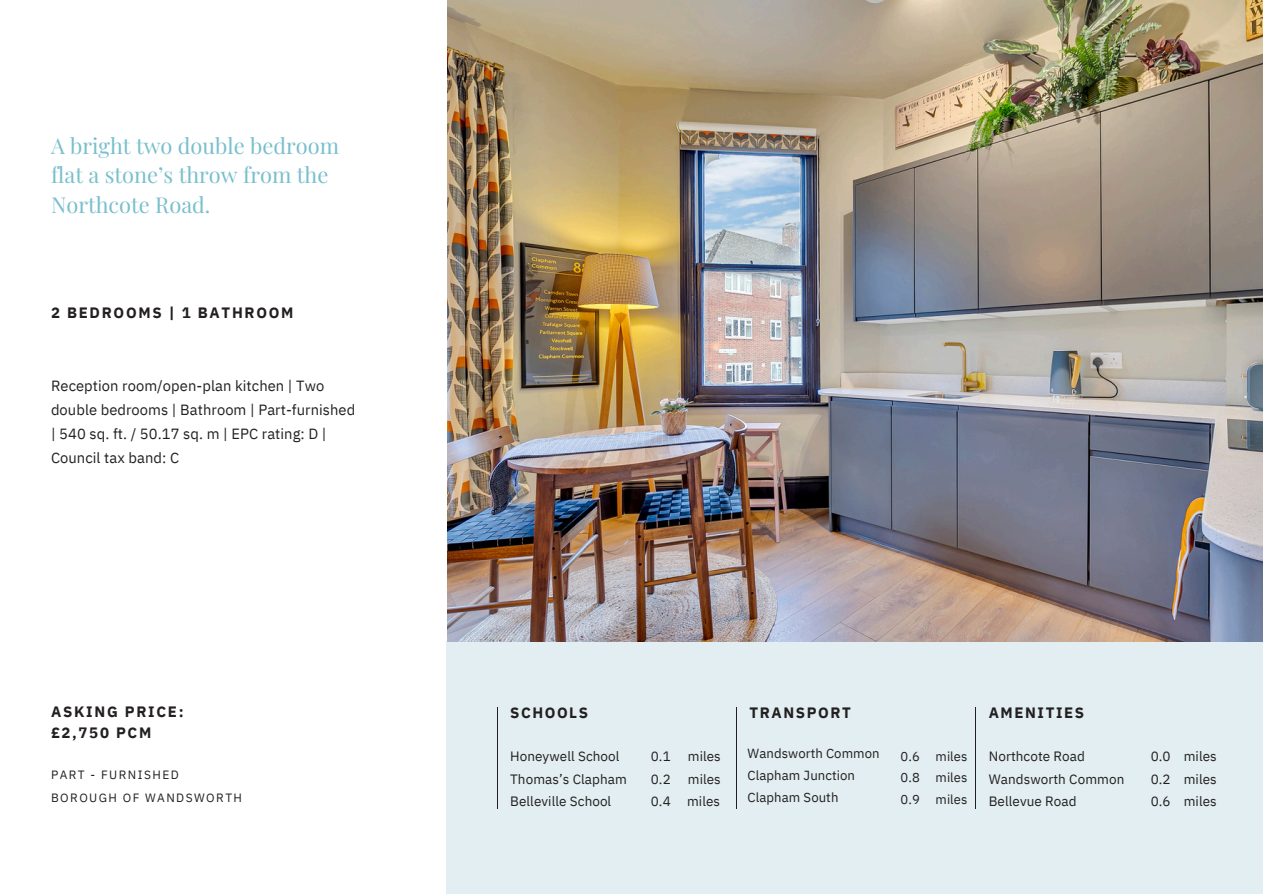
<style>
.page{position:relative;width:1263px;height:894px;background:#fff}
.page>*{position:absolute;margin:0;border:0;box-sizing:border-box;transform-origin:0 0}
.t1{font:21.75px/29.2px "Playfair Display";color:#79bfcd}
.t2{font:700 15px/20.2px "IBM Plex Sans";letter-spacing:.115em;color:#231f20}
.t3{font:14.7px/23.7px "IBM Plex Sans";letter-spacing:.005em;color:#231f20}
.t4{font:13.5px/22.5px "IBM Plex Sans";letter-spacing:.005em;color:#231f20}
.t5{font:13.2px/21.9px "IBM Plex Sans";letter-spacing:.005em;color:#231f20}
.t6{font:13.05px/21.6px "IBM Plex Sans";letter-spacing:.005em;color:#231f20;text-align:justify}
.t7{font:12px/22.5px "IBM Plex Sans";letter-spacing:.12em;color:#231f20}
</style>
<div class="page">
<div style="left:446px;top:641px;width:817px;height:252px;background:#e2eef1"></div>
<hr style="left:497px;top:706px;width:1px;height:102px;background:#231f20">
<hr style="left:737px;top:706px;width:1px;height:102px;background:#231f20">
<hr style="left:976px;top:706px;width:1px;height:102px;background:#231f20">
<img style="left:447px;top:0;width:816px;height:641px">
<h1 class="t1" style="left:51px;top:129px;width:290px">A bright two double bedroom flat a stone’s throw from the<br>Northcote Road.</h1>
<p class="t2" style="left:51px;top:301px;width:244px">2 BEDROOMS | 1 BATHROOM</p>
<p class="t3" style="left:51px;top:373px;width:306px">Reception room/open-plan kitchen | Two double bedrooms | Bathroom | Part-furnished | 540 sq. ft. / 50.17 sq. m | EPC rating: D | Council tax band: C</p>
<p class="t2" style="left:51px;top:700px;width:134px">ASKING PRICE: £2,750 PCM</p>
<p class="t7" style="left:51px;top:762px;width:193px">PART - FURNISHED<br>BOROUGH OF WANDSWORTH</p>
<p class="t2" style="left:510px;top:700px;width:79px">SCHOOLS</p>
<p class="t2" style="left:749px;top:700px;width:103px">TRANSPORT</p>
<p class="t2" style="left:989px;top:700px;width:97px">AMENITIES</p>
<p class="t4" style="left:510px;top:743px;width:118px">Honeywell School<br>Thomas’s Clapham<br>Belleville School</p>
<p class="t4" style="left:651px;top:743px;width:21px">0.1</p>
<p class="t4" style="left:688px;top:743px;width:34px">miles</p>
<p class="t4" style="left:651px;top:766px;width:72px;text-align:right">miles<br>0.4 miles</p>
<p class="t4" style="left:651px;top:766px;width:21px">0.2</p>
<p class="t5" style="left:748px;top:741px;width:134px">Wandsworth Common<br>Clapham Junction<br>Clapham South</p>
<p class="t6" style="left:901px;top:744px;width:68px">0.6 miles 0.8 miles 0.9 miles</p>
<p class="t4" style="left:989px;top:743px;width:137px">Northcote Road<br>Wandsworth Common<br>Bellevue Road</p>
<p class="t4" style="left:1151px;top:743px;width:68px;text-align:justify">0.0 miles 0.2 miles 0.6 miles</p>
</div>
